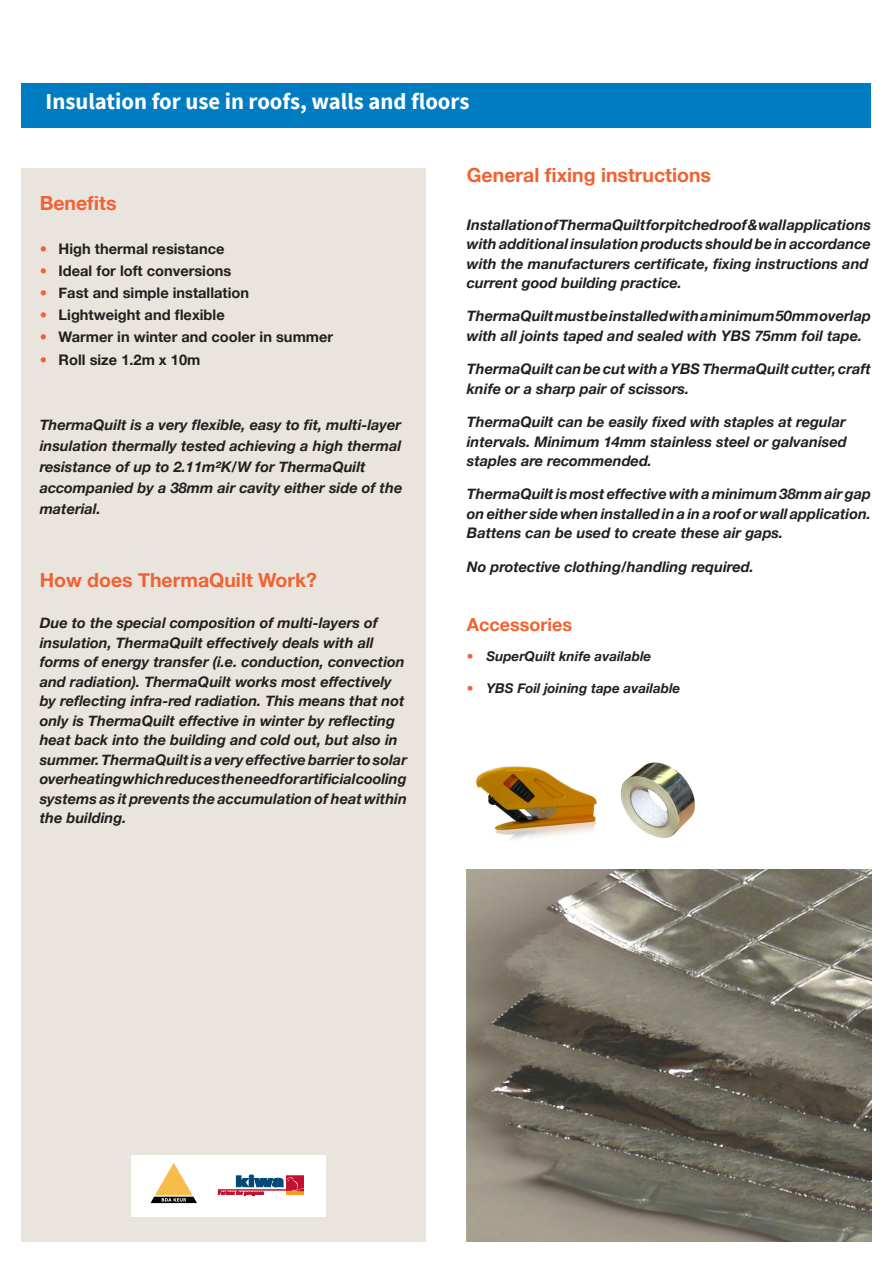
<style>
.page{position:relative;width:893px;height:1263px;background:#fff}
.page>*{position:absolute;margin:0;border:0;box-sizing:border-box;transform-origin:0 0}
.t1{font:700 22.8px "Source Sans Pro";color:#fff}
.t2{font:700 19.5px "Helvetica Neue";color:#f16232}
.t3{font:700 18px "Helvetica Neue";color:#f16232}
.t4{font:italic 700 14.55px/19.5px "Helvetica Neue";color:#231f20}
.t5{font:700 14.55px "Helvetica Neue";color:#231f20}
.t6{font:italic 700 13.5px "Helvetica Neue";color:#231f20}
.s1{color:#f16232}
</style>
<div class="page">
<div style="left:21px;top:83px;width:850px;height:45px;background:#007cc2"></div>
<div style="left:21px;top:168px;width:405px;height:1073px;background:#e9e5de"></div>
<img style="left:467px;top:870px;width:404px;height:371px">
<img style="left:620px;top:762px;width:75px;height:76px">
<img style="left:476px;top:766px;width:121px;height:74px">
<div style="left:132px;top:1155px;width:194px;height:61px;background:#fff"></div>
<svg style="left:151px;top:1163px;width:46px;height:40px"></svg>
<svg style="left:218px;top:1175px;width:86px;height:21px"></svg>
<p class="t1" style="left:46px;top:86px;width:425px">Insulation for use in roofs, walls and floors</p>
<p class="t2" style="left:40px;top:190px;width:78px">Benefits</p>
<p class="t5" style="left:40px;top:240px;width:186px"><span class="s1">•</span> High thermal resistance</p>
<p class="t5" style="left:40px;top:262px;width:193px"><span class="s1">•</span> Ideal for loft conversions</p>
<p class="t5" style="left:40px;top:284px;width:211px"><span class="s1">•</span> Fast and simple installation</p>
<p class="t5" style="left:40px;top:306px;width:187px"><span class="s1">•</span> Lightweight and flexible</p>
<p class="t5" style="left:40px;top:328px;width:295px"><span class="s1">•</span> Warmer in winter and cooler in summer</p>
<p class="t5" style="left:40px;top:350px;width:162px"><span class="s1">•</span> Roll size 1.2m x 10m</p>
<p class="t4" style="left:40px;top:414px;width:364px;line-height:21.1px">ThermaQuilt is a very flexible, easy to fit, multi-layer insulation thermally tested achieving a high thermal resistance of up to 2.11m²K/W for ThermaQuilt accompanied by a 38mm air cavity either side of the material.</p>
<p class="t2" style="left:40px;top:568px;width:279px">How does ThermaQuilt Work?</p>
<p class="t4" style="left:40px;top:613px;width:369px">Due to the special composition of multi-layers of insulation, ThermaQuilt effectively deals with all forms of energy transfer (i.e. conduction, convection and radiation). ThermaQuilt works most effectively by reflecting infra-red radiation. This means that not only is ThermaQuilt effective in winter by reflecting heat back into the building and cold out, but also in summer. ThermaQuilt is a very effective barrier to solar overheating which reduces the need for artificial cooling systems as it prevents the accumulation of heat within the building.</p>
<p class="t2" style="left:467px;top:162px;width:246px">General fixing instructions</p>
<p class="t4" style="left:467px;top:214px;width:406px">Installation of ThermaQuilt for pitched roof &amp; wall applications with additional insulation products should be in accordance with the manufacturers certificate, fixing instructions and current good building practice.</p>
<p class="t4" style="left:467px;top:306px;width:406px">ThermaQuilt must be installed with a minimum 50mm overlap with all joints taped and sealed with YBS 75mm foil tape.</p>
<p class="t4" style="left:467px;top:359px;width:406px">ThermaQuilt can be cut with a YBS ThermaQuilt cutter, craft knife or a sharp pair of scissors.</p>
<p class="t4" style="left:467px;top:412px;width:381px;text-align:justify">ThermaQuilt can be easily fixed with staples at regular intervals. Minimum 14mm stainless steel or galvanised staples are recommended.</p>
<p class="t4" style="left:467px;top:484px;width:406px;text-align:justify">ThermaQuilt is most effective with a minimum 38mm air gap on either side when installed in a in a roof or wall application.<br>Battens can be used to create these air gaps.</p>
<p class="t4" style="left:467px;top:556px;width:288px">No protective clothing/handling required.</p>
<p class="t3" style="left:467px;top:613px;width:107px">Accessories</p>
<p class="t6" style="left:467px;top:647px;width:186px"><span class="s1">•</span> SuperQuilt knife available</p>
<p class="t6" style="left:467px;top:679px;width:215px"><span class="s1">•</span> YBS Foil joining tape available</p>
</div>
